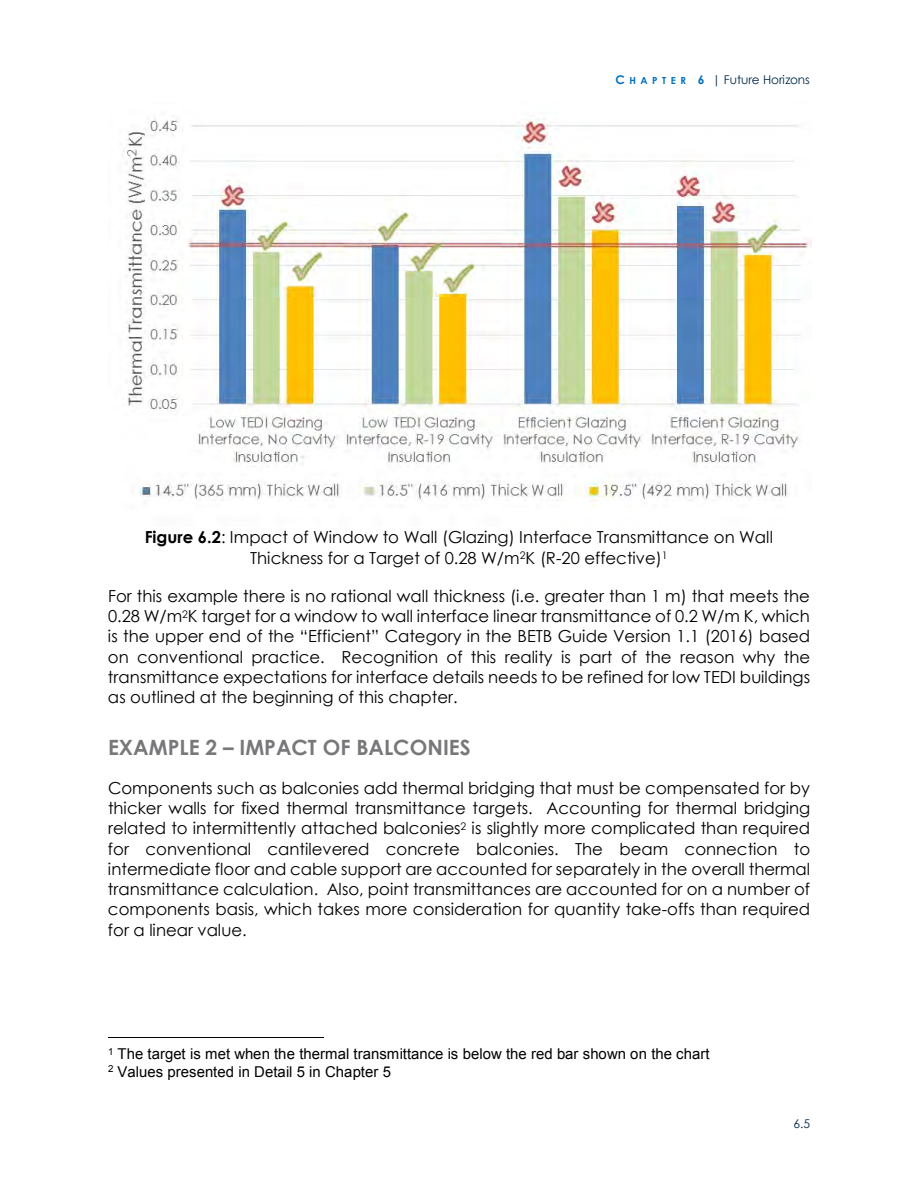
<style>
.page{position:relative;width:918px;height:1188px;background:#fff}
.page>*{position:absolute;margin:0;border:0;box-sizing:border-box;transform-origin:0 0}
.t1{font:700 21px "Century Gothic";color:#78777a}
.t2{font:16.5px/20.2px "Century Gothic";color:#000;text-align:justify}
.t3{font:15px/17.2px "Arial";color:#000}
.t4{font:12px "Century Gothic";color:#002746}
.s1{font-weight:700;color:#0070c0}
.s2{font-weight:700;font-size:9.75px;color:#0070c0}
.s3{font-weight:700}
</style>
<div class="page">
<hr style="left:108px;top:1038px;width:216px;height:1px;background:#000">
<img style="left:123px;top:116px;width:688px;height:392px">
<p class="t4" style="left:616px;top:75px;width:196px"><span class="s1">C</span> <span class="s2">H A P T E R</span> <span class="s1">6</span> | Future Horizons</p>
<p class="t2" style="left:145px;top:529px;width:630px;text-align:center"><span class="s3">Figure 6.2</span>: Impact of Window to Wall (Glazing) Interface Transmittance on Wall<br>Thickness for a Target of 0.28 W/m<sup>2</sup>K (R-20 effective)<sup>1</sup></p>
<p class="t2" style="left:108px;top:587px;width:704px">For this example there is no rational wall thickness (i.e. greater than 1 m) that meets the 0.28 W/m<sup>2</sup>K target for a window to wall interface linear transmittance of 0.2 W/m K, which is the upper end of the “Efficient” Category in the BETB Guide Version 1.1 (2016) based on conventional practice. Recognition of this reality is part of the reason why the transmittance expectations for interface details needs to be refined for low TEDI buildings as outlined at the beginning of this chapter.</p>
<p class="t1" style="left:108px;top:739px;width:364px">EXAMPLE 2 – IMPACT OF BALCONIES</p>
<p class="t2" style="left:108px;top:779px;width:704px">Components such as balconies add thermal bridging that must be compensated for by thicker walls for fixed thermal transmittance targets. Accounting for thermal bridging related to intermittently attached balconies<sup>2</sup> is slightly more complicated than required for conventional cantilevered concrete balconies. The beam connection to intermediate floor and cable support are accounted for separately in the overall thermal transmittance calculation. Also, point transmittances are accounted for on a number of components basis, which takes more consideration for quantity take-offs than required for a linear value.</p>
<p class="t3" style="left:108px;top:1047px;width:603px"><sup>1</sup> The target is met when the thermal transmittance is below the red bar shown on the chart<br><sup>2</sup> Values presented in Detail 5 in Chapter 5</p>
<p class="t4" style="left:793px;top:1119px;width:18px">6.5</p>
</div>
